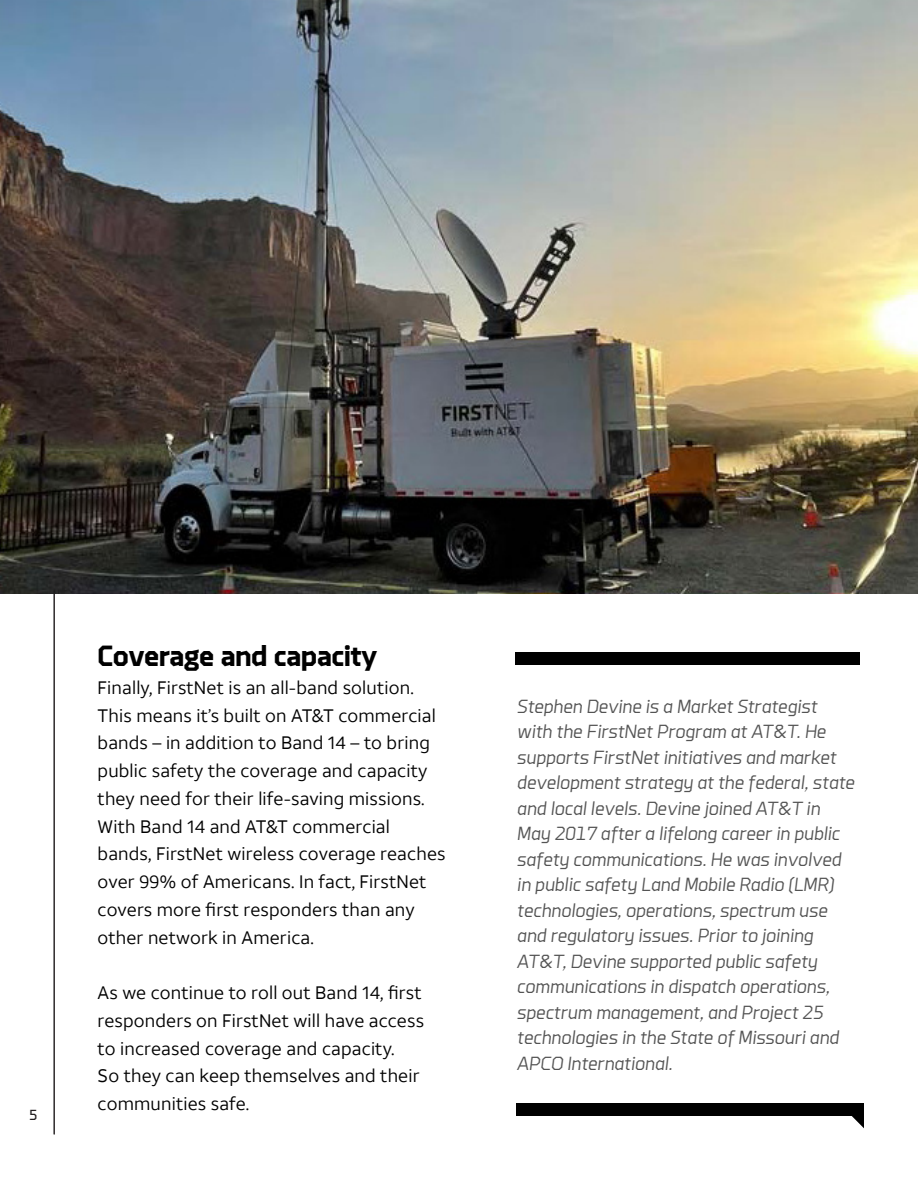
<style>
.page{position:relative;width:918px;height:1188px;background:#fff}
.page>*{position:absolute;margin:0;border:0;box-sizing:border-box;transform-origin:0 0}
.t1{font:700 30px "Brooklyn";letter-spacing:-.02em;color:#000}
.t2{font:italic 300 19.5px/25.5px "Brooklyn";letter-spacing:-.02em;color:#545454}
.t3{font:18px/27.8px "ATT Aleck Sans";letter-spacing:.01em;color:#000}
.t4{font:15px "Brooklyn";color:#231f20}
</style>
<div class="page">
<hr style="left:54px;top:54px;width:1px;height:1081px;background:#231f20">
<div style="left:517px;top:1103px;width:347px;height:13px;background:#000"></div>
<svg style="left:852px;top:1116px;width:12px;height:12px"></svg>
<div style="left:515px;top:652px;width:345px;height:13px;background:#000"></div>
<img style="left:0;top:0;width:918px;height:594px">
<p class="t4" style="left:29px;top:1108px;width:10px">5</p>
<p class="t1" style="left:98px;top:641px;width:281px">Coverage and capacity</p>
<p class="t3" style="left:98px;top:674px;width:340px">Finally, FirstNet is an all-band solution.<br>This means it’s built on AT&amp;T commercial bands – in addition to Band 14 – to bring public safety the coverage and capacity they need for their life-saving missions.</p>
<p class="t3" style="left:98px;top:812px;width:349px">With Band 14 and AT&amp;T commercial bands, FirstNet wireless coverage reaches over 99% of Americans. In fact, FirstNet covers more first responders than any other network in America.</p>
<p class="t3" style="left:98px;top:979px;width:328px">As we continue to roll out Band 14, first responders on FirstNet will have access to increased coverage and capacity.<br>So they can keep themselves and their communities safe.</p>
<p class="t2" style="left:517px;top:694px;width:340px">Stephen Devine is a Market Strategist with the FirstNet Program at AT&amp;T. He supports FirstNet initiatives and market development strategy at the federal, state and local levels. Devine joined AT&amp;T in May 2017 after a lifelong career in public safety communications. He was involved in public safety Land Mobile Radio (LMR) technologies, operations, spectrum use and regulatory issues. Prior to joining AT&amp;T, Devine supported public safety communications in dispatch operations, spectrum management, and Project 25 technologies in the State of Missouri and APCO International.</p>
</div>
